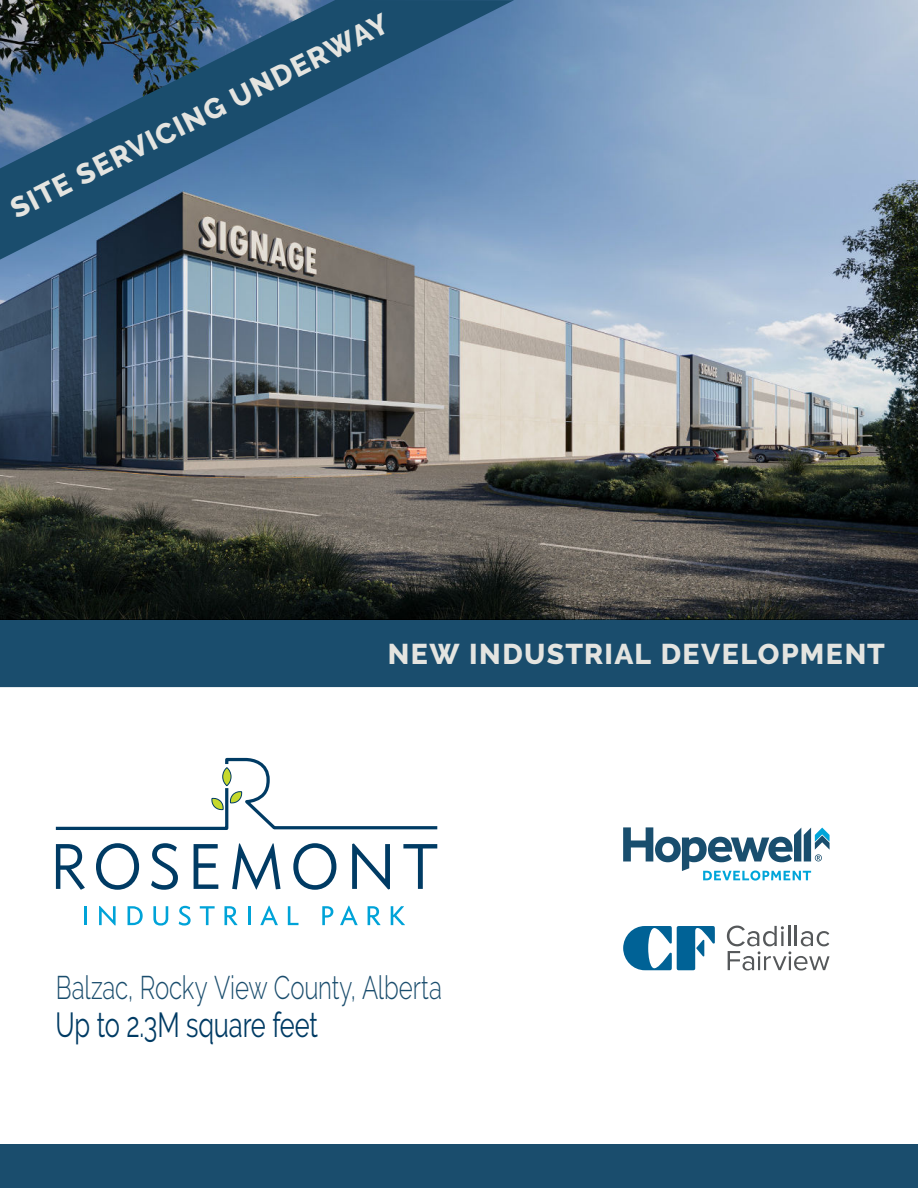
<style>
.page{position:relative;width:918px;height:1188px;background:#fff}
.page>*{position:absolute;margin:0;border:0;box-sizing:border-box;transform-origin:0 0}
.t1{font:34.65px "Raleway";letter-spacing:-.01em;color:#003b64;scale:.74 1}
.t2{font:300 32.7px "Raleway";letter-spacing:-.005em;color:#1a4d6d;scale:.74 1}
.t3{font:800 28.5px "Raleway";letter-spacing:.05em;color:#e4e4e0}
</style>
<div class="page">
<img style="left:0;top:0;width:918px;height:619px">
<svg style="left:0;top:0;width:514px;height:260px;background:#456989"></svg>
<div style="left:0;top:619px;width:918px;height:68px;background:#1a4d6d"></div>
<svg style="left:623px;top:926px;width:92px;height:44px"></svg>
<svg style="left:727px;top:926px;width:103px;height:45px"></svg>
<svg style="left:623px;top:827px;width:207px;height:54px"></svg>
<div style="left:0;top:1145px;width:918px;height:43px;background:#1a4d6d"></div>
<svg style="left:56px;top:758px;width:381px;height:72px"></svg>
<svg style="left:56px;top:844px;width:29px;height:46px"></svg>
<svg style="left:96px;top:843px;width:43px;height:47px"></svg>
<svg style="left:151px;top:843px;width:27px;height:47px"></svg>
<svg style="left:194px;top:844px;width:24px;height:45px"></svg>
<svg style="left:232px;top:843px;width:49px;height:47px"></svg>
<svg style="left:293px;top:843px;width:43px;height:47px"></svg>
<svg style="left:352px;top:843px;width:38px;height:46px"></svg>
<svg style="left:403px;top:844px;width:34px;height:45px"></svg>
<hr style="left:84px;top:906px;width:3px;height:19px;background:#00a3d8">
<svg style="left:99px;top:906px;width:17px;height:19px"></svg>
<svg style="left:128px;top:906px;width:15px;height:19px"></svg>
<svg style="left:153px;top:906px;width:15px;height:20px"></svg>
<svg style="left:179px;top:906px;width:12px;height:20px"></svg>
<svg style="left:200px;top:906px;width:15px;height:19px"></svg>
<svg style="left:224px;top:906px;width:13px;height:19px"></svg>
<svg style="left:248px;top:906px;width:2px;height:19px"></svg>
<svg style="left:260px;top:906px;width:18px;height:19px"></svg>
<svg style="left:288px;top:906px;width:10px;height:19px"></svg>
<svg style="left:322px;top:906px;width:11px;height:19px"></svg>
<svg style="left:340px;top:906px;width:18px;height:19px"></svg>
<svg style="left:368px;top:906px;width:12px;height:19px"></svg>
<svg style="left:391px;top:906px;width:14px;height:19px"></svg>
<p class="t3" style="left:5px;top:196px;width:421px;rotate:-27deg">SITE SERVICING UNDERWAY</p>
<p class="t3" style="left:388px;top:638px;width:499px">NEW INDUSTRIAL DEVELOPMENT</p>
<p class="t2" style="left:56px;top:975px;width:523px">Balzac, Rocky View County, Alberta</p>
<p class="t1" style="left:56px;top:1011px;width:356px">Up to 2.3M square feet</p>
</div>
